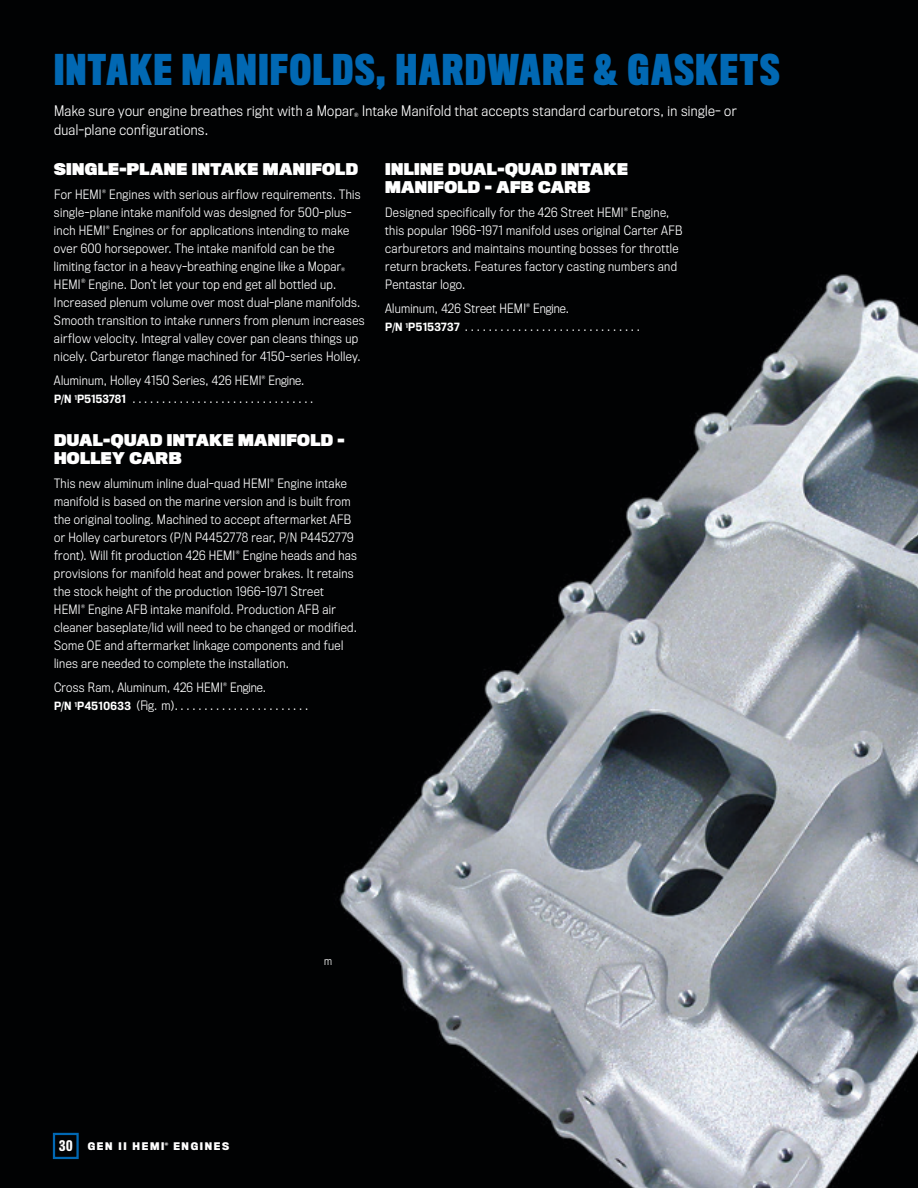
<style>
.page{position:relative;width:918px;height:1188px;background:#fff}
.page>*{position:absolute;margin:0;border:0;box-sizing:border-box;transform-origin:0 0}
.t1{font:700 39px "Titling Gothic FB Compressed";letter-spacing:.045em;color:#0168b3}
.t2{font:900 15px/18px "Titling Gothic FB Narrow";letter-spacing:.025em;color:#fff}
.t3{font:300 13.5px/19.5px "Titling Gothic FB Narrow";letter-spacing:.03em;color:#fff}
.t4{font:500 13.5px "Titling Gothic FB Compressed";color:#fff;scale:1.12 1}
.t5{font:300 12px/18px "Titling Gothic FB Narrow";letter-spacing:.03em;color:#fff}
.t6{font:300 10.5px "Titling Gothic FB Narrow";color:#fff}
.t7{font:700 9.75px "Titling Gothic FB Narrow";letter-spacing:.175em;color:#fff}
.t8{font:700 4.35px "Titling Gothic FB Narrow";color:#fff}
.s1{font-weight:500;font-size:10.5px}
</style>
<div class="page">
<img style="left:0;top:0;width:918px;height:1188px">
<div style="left:53px;top:1133px;width:26px;height:26px;border:2px solid #0168b3"></div>
<h1 class="t1" style="left:54px;top:46px;width:727px">INTAKE MANIFOLDS, HARDWARE &amp; GASKETS</h1>
<p class="t3" style="left:54px;top:101px;width:684px">Make sure your engine breathes right with a Mopar<sub>®</sub> Intake Manifold that accepts standard carburetors, in single- or dual-plane configurations.</p>
<p class="t2" style="left:54px;top:160px;width:305px">SINGLE-PLANE INTAKE MANIFOLD</p>
<p class="t5" style="left:54px;top:185px;width:312px">For HEMI<sup>®</sup> Engines with serious airflow requirements. This single-plane intake manifold was designed for 500-plus&shy;inch HEMI<sup>®</sup> Engines or for applications intending to make over 600 horsepower. The intake manifold can be the limiting factor in a heavy-breathing engine like a Mopar<sub>® </sub>HEMI<sup>®</sup> Engine. Don’t let your top end get all bottled up.<br>Increased plenum volume over most dual-plane manifolds.<br>Smooth transition to intake runners from plenum increases airflow velocity. Integral valley cover pan cleans things up nicely. Carburetor flange machined for 4150-series Holley.</p>
<p class="t5" style="left:54px;top:371px;width:261px">Aluminum, Holley 4150 Series, 426 HEMI<sup>®</sup> Engine.<br><span class="s1">P/N</span> <sup>1</sup><span class="s1">P5153781</span> ...............................</p>
<p class="t2" style="left:54px;top:431px;width:292px">DUAL-QUAD INTAKE MANIFOLD -<br>HOLLEY CARB</p>
<p class="t5" style="left:54px;top:474px;width:304px">This new aluminum inline dual-quad HEMI<sup>®</sup> Engine intake manifold is based on the marine version and is built from the original tooling. Machined to accept aftermarket AFB or Holley carburetors (P/N P4452778 rear, P/N P4452779 front). Will fit production 426 HEMI<sup>®</sup> Engine heads and has provisions for manifold heat and power brakes. It retains the stock height of the production 1966-1971 Street HEMI<sup>®</sup> Engine AFB intake manifold. Production AFB air cleaner baseplate/lid will need to be changed or modified.<br>Some OE and aftermarket linkage components and fuel lines are needed to complete the installation.</p>
<p class="t5" style="left:54px;top:678px;width:256px">Cross Ram, Aluminum, 426 HEMI<sup>®</sup> Engine.<br><span class="s1">P/N</span> <sup>1</sup><span class="s1">P4510633</span> (Fig. m).......................</p>
<p class="t2" style="left:385px;top:160px;width:244px">INLINE DUAL-QUAD INTAKE<br>MANIFOLD - AFB CARB</p>
<p class="t5" style="left:385px;top:203px;width:299px">Designed specifically for the 426 Street HEMI<sup>®</sup> Engine, this popular 1966-1971 manifold uses original Carter AFB carburetors and maintains mounting bosses for throttle return brackets. Features factory casting numbers and Pentastar logo.</p>
<p class="t5" style="left:385px;top:299px;width:256px">Aluminum, 426 Street HEMI<sup>®</sup> Engine.<br><span class="s1">P/N</span> <sup>1</sup><span class="s1">P5153737</span> ..............................</p>
<p class="t4" style="left:59px;top:1138px;width:14px">30</p>
<p class="t7" style="left:173px;top:1140px;width:57px">ENGINES</p>
<p class="t7" style="left:88px;top:1140px;width:78px">GEN II HEMI</p>
<p class="t8" style="left:165px;top:1142px;width:5px">®</p>
<p class="t6" style="left:324px;top:954px;width:9px">m</p>
</div>
